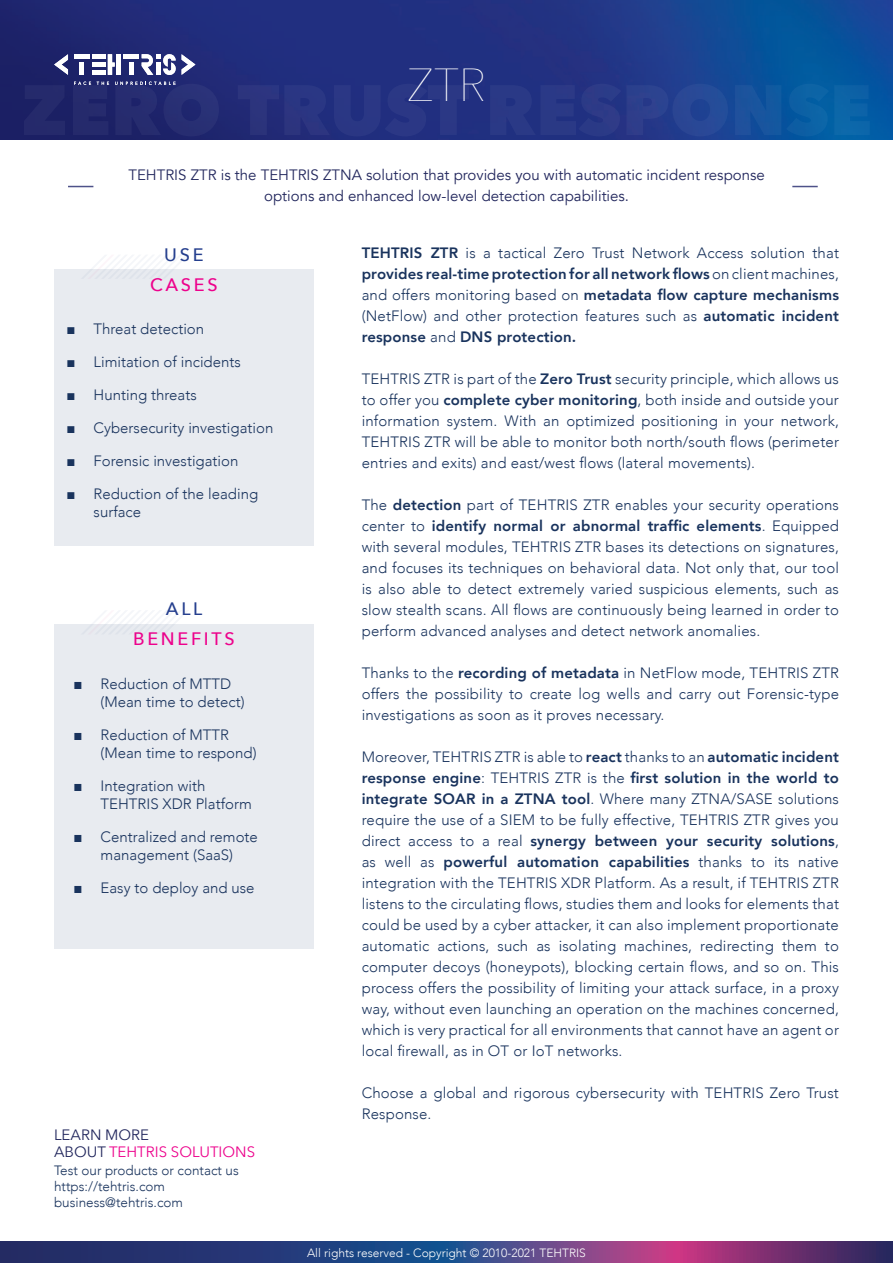
<style>
.page{position:relative;width:893px;height:1263px;background:#fff}
.page>*{position:absolute;margin:0;border:0;box-sizing:border-box;transform-origin:0 0}
.t1{font:200 46.2px "Avenir Next";color:#fff}
.t2{font:500 18px "Avenir Next";letter-spacing:.15em;color:#ed028c}
.t3{font:500 18px "Avenir Next";letter-spacing:.15em;color:#253f8e}
.t4{font:300 15px/21px "Avenir";letter-spacing:.01em;color:#19335d;text-align:justify}
.t5{font:15px/21px "Avenir";color:#22275d;text-align:center}
.t6{font:15px/16.5px "Avenir Next";color:#ed028c}
.t7{font:300 13.5px/16.2px "Avenir";color:#19335d}
.t8{font:300 12px "Avenir";color:#fff}
.s1{font-family:"Times New Roman";font-weight:400}
.s2{font-family:"Impact";font-weight:400}
.s3{color:#22275d}
.s4{font-weight:800}
</style>
<div class="page">
<div style="left:54px;top:269px;width:260px;height:277px;background:#e8ebf0"></div>
<div style="left:54px;top:624px;width:260px;height:324px;background:#e8ebf0"></div>
<img style="left:0;top:0;width:893px;height:139px">
<svg style="left:68px;top:186px;width:25px;height:1px"></svg>
<svg style="left:792px;top:186px;width:26px;height:1px"></svg>
<svg style="left:0;top:1242px;width:893px;height:21px;background:#4a3a7a"></svg>
<svg style="left:74px;top:82px;width:17px;height:3px"></svg>
<svg style="left:97px;top:82px;width:12px;height:3px"></svg>
<svg style="left:115px;top:82px;width:61px;height:3px"></svg>
<svg style="left:54px;top:54px;width:14px;height:21px"></svg>
<svg style="left:182px;top:54px;width:13px;height:21px"></svg>
<svg style="left:108px;top:54px;width:7px;height:21px"></svg>
<hr style="left:117px;top:54px;width:4px;height:21px;background:#fff">
<hr style="left:92px;top:54px;width:13px;height:4px;background:#fff">
<hr style="left:92px;top:63px;width:13px;height:4px;background:#fff">
<hr style="left:92px;top:71px;width:13px;height:4px;background:#fff">
<hr style="left:74px;top:54px;width:16px;height:4px;background:#fff">
<hr style="left:80px;top:63px;width:4px;height:12px;background:#fff">
<hr style="left:123px;top:54px;width:16px;height:4px;background:#fff">
<hr style="left:129px;top:63px;width:4px;height:12px;background:#fff">
<svg style="left:142px;top:54px;width:34px;height:21px"></svg>
<svg style="left:92px;top:255px;width:95px;height:14px"></svg>
<svg style="left:93px;top:611px;width:94px;height:13px"></svg>
<h1 class="t1" style="left:407px;top:46px;width:81px">ZTR</h1>
<p class="t5" style="left:128px;top:165px;width:638px">TEHTRIS ZTR is the TEHTRIS ZTNA solution that provides you with automatic incident response options and enhanced low-level detection capabilities.</p>
<p class="t3" style="left:164px;top:239px;width:41px">USE</p>
<p class="t2" style="left:150px;top:269px;width:69px">CASES</p>
<p class="t4" style="left:67px;top:318px;width:139px"><span class="s1">■</span> Threat detection</p>
<p class="t4" style="left:67px;top:351px;width:176px"><span class="s1">■</span> Limitation of incidents</p>
<p class="t4" style="left:67px;top:384px;width:132px"><span class="s1">■</span> Hunting threats</p>
<p class="t4" style="left:67px;top:417px;width:208px"><span class="s1">■</span> Cybersecurity investigation</p>
<p class="t4" style="left:67px;top:450px;width:173px"><span class="s1">■</span> Forensic investigation</p>
<p class="t4" style="left:94px;top:484px;width:166px;line-height:18px;text-indent:-27px"><span class="s1">■</span> Reduction of the leading surface</p>
<p class="t3" style="left:166px;top:594px;width:38px">ALL</p>
<p class="t2" style="left:133px;top:624px;width:103px">BENEFITS</p>
<p class="t4" style="left:101px;top:675px;width:145px;line-height:18px;text-indent:-27px"><span class="s2">■</span> Reduction of MTTD (Mean time to detect)</p>
<p class="t4" style="left:101px;top:726px;width:157px;line-height:18px;text-indent:-27px"><span class="s2">■</span> Reduction of MTTR (Mean time to respond)</p>
<p class="t4" style="left:101px;top:777px;width:153px;line-height:18px;text-indent:-27px"><span class="s2">■</span> Integration with<br>TEHTRIS XDR Platform</p>
<p class="t4" style="left:74px;top:828px;width:186px;line-height:18px;text-align:center"><span class="s2">■</span> Centralized and remote management (SaaS)</p>
<p class="t4" style="left:74px;top:877px;width:183px"><span class="s2">■</span> Easy to deploy and use</p>
<p class="t6" style="left:54px;top:1126px;width:203px"><span class="s3">LEARN MORE<br>ABOUT</span> TEHTRIS SOLUTIONS</p>
<p class="t7" style="left:54px;top:1162px;width:186px">Test our products or contact us https://tehtris.com business@tehtris.com</p>
<p class="t4" style="left:362px;top:242px;width:479px"><span class="s4">TEHTRIS ZTR</span> is a tactical Zero Trust Network Access solution that <span class="s4">provides real-time protection for all network flows</span> on client machines, and offers monitoring based on <span class="s4">metadata flow capture mechanisms </span>(NetFlow) and other protection features such as <span class="s4">automatic incident response</span> and <span class="s4">DNS protection.</span></p>
<p class="t4" style="left:362px;top:368px;width:479px">TEHTRIS ZTR is part of the <span class="s4">Zero Trust</span> security principle, which allows us to offer you <span class="s4">complete cyber monitoring</span>, both inside and outside your information system. With an optimized positioning in your network, TEHTRIS ZTR will be able to monitor both north/south flows (perimeter entries and exits) and east/west flows (lateral movements).</p>
<p class="t4" style="left:362px;top:494px;width:479px">The <span class="s4">detection</span> part of TEHTRIS ZTR enables your security operations center to <span class="s4">identify normal or abnormal traffic elements</span>. Equipped with several modules, TEHTRIS ZTR bases its detections on signatures, and focuses its techniques on behavioral data. Not only that, our tool is also able to detect extremely varied suspicious elements, such as slow stealth scans. All flows are continuously being learned in order to perform advanced analyses and detect network anomalies.</p>
<p class="t4" style="left:362px;top:662px;width:479px">Thanks to the <span class="s4">recording of metadata</span> in NetFlow mode, TEHTRIS ZTR offers the possibility to create log wells and carry out Forensic-type investigations as soon as it proves necessary.</p>
<p class="t4" style="left:362px;top:746px;width:479px">Moreover, TEHTRIS ZTR is able to <span class="s4">react</span> thanks to an <span class="s4">automatic incident response engine</span>: TEHTRIS ZTR is the <span class="s4">first solution in the world to integrate SOAR in a ZTNA tool</span>. Where many ZTNA/SASE solutions require the use of a SIEM to be fully effective, TEHTRIS ZTR gives you direct access to a real <span class="s4">synergy between your security solutions</span>, as well as <span class="s4">powerful automation capabilities</span> thanks to its native integration with the TEHTRIS XDR Platform. As a result, if TEHTRIS ZTR listens to the circulating flows, studies them and looks for elements that could be used by a cyber attacker, it can also implement proportionate automatic actions, such as isolating machines, redirecting them to computer decoys (honeypots), blocking certain flows, and so on. This process offers the possibility of limiting your attack surface, in a proxy way, without even launching an operation on the machines concerned, which is very practical for all environments that cannot have an agent or local firewall, as in OT or IoT networks.</p>
<p class="t4" style="left:362px;top:1082px;width:479px">Choose a global and rigorous cybersecurity with TEHTRIS Zero Trust<br>Response.</p>
<p class="t8" style="left:307px;top:1245px;width:280px">All rights reserved - Copyright © 2010-2021 TEHTRIS</p>
</div>
